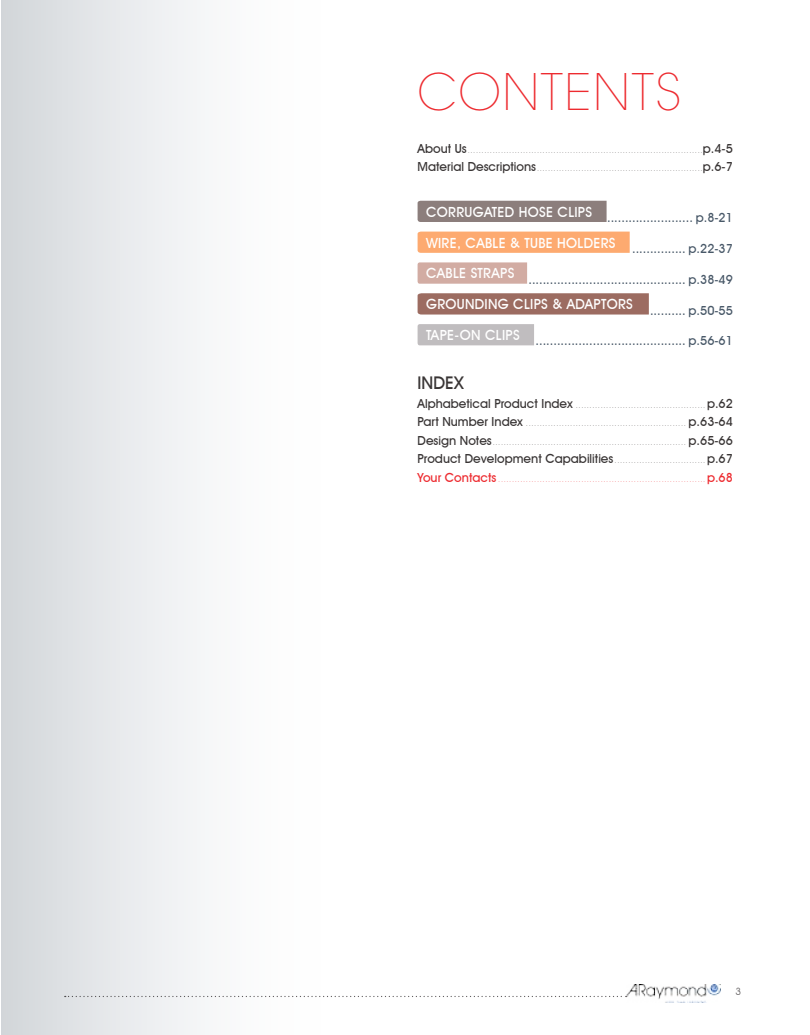
<style>
.page{position:relative;width:810px;height:1035px;background:#fff}
.page>*{position:absolute;margin:0;border:0;box-sizing:border-box;transform-origin:0 0}
.t1{font:200 50px "ITC Avant Garde Std";letter-spacing:.03em;color:#ed2b30}
.t2{font:500 17.5px "Avant Garde IT Cby BT";color:#393535}
.t3{font:500 14px "Avant Garde IT Cby BT";letter-spacing:.02em;color:#fff}
.t4{font:500 12.5px "Avant Garde IT Cby BT";color:#485868}
.t5{font:500 12.5px "Avant Garde IT Cby BT";color:#393535}
.t6{font:200 10px/18.5px "ITC Avant Garde Std";color:#393535}
.t7{font:200 10px "ITC Avant Garde Std";color:#ed2b30}
.t8{font:10px "Avant Garde IT Cby BT";color:#5a5758}
.s1{font-family:"Avant Garde IT Cby BT";font-weight:500;font-size:12.5px}
.s2{font-family:"ITC Avant Garde Std";font-weight:200;font-size:10px}
</style>
<div class="page">
<svg style="left:346px;top:996px;width:280px;height:1px"></svg>
<img style="left:626px;top:984px;width:95px;height:19px">
<div style="left:418px;top:201px;width:189px;height:21px;background:#8c7e7c"></div>
<div style="left:418px;top:232px;width:212px;height:21px;background:#fdaa70"></div>
<svg style="left:418px;top:262px;width:109px;height:22px;background:#d3aea6"></svg>
<svg style="left:418px;top:293px;width:231px;height:22px;background:#9f7166"></svg>
<div style="left:418px;top:324px;width:116px;height:21px;background:#c0bdbf"></div>
<div style="left:1px;top:1px;width:344px;height:1034px;background:linear-gradient(to right,#d6dadd,#fff)"></div>
<h1 class="t1" style="left:418px;top:62px;width:265px">CONTENTS</h1>
<p class="t6" style="left:418px;top:140px;width:317px"><span class="s1">About Us</span>.....................................................................................<span class="s1">p.4-5<br>Material Descriptions</span>............................................................<span class="s1">p.6-7</span></p>
<p class="t4" style="left:426px;top:210px;width:308px"><sup>CORRUGATED</sup> <sup>HOSE</sup> <sup>CLIPS</sup> ........................ p.8-21</p>
<h3 class="t3" style="left:426px;top:234px;width:308px">WIRE, CABLE &amp; TUBE HOLDERS <sub>...............</sub> <sub>p.22-37</sub></h3>
<p class="t4" style="left:426px;top:272px;width:308px"><sup>CABLE</sup> <sup>STRAPS</sup> ............................................ p.38-49</p>
<h3 class="t3" style="left:426px;top:296px;width:308px">GROUNDING CLIPS &amp; ADAPTORS <sub>..........</sub> <sub>p.50-55</sub></h3>
<p class="t4" style="left:426px;top:333px;width:308px"><sup>TAPE-ON</sup> <sup>CLIPS</sup> .......................................... p.56-61</p>
<h2 class="t2" style="left:418px;top:372px;width:48px">INDEX</h2>
<p class="t6" style="left:418px;top:395px;width:317px;text-align:justify"><span class="s1">Alphabetical Product Index</span> ...............................................<span class="s1">p.62<br>Part Number Index</span> .......................................................... <span class="s1">p.63-64<br>Design Notes</span>...................................................................... <span class="s1">p.65-66</span></p>
<p class="t5" style="left:418px;top:451px;width:317px">Product Development Capabilities<span class="s2">.................................</span>p.67</p>
<p class="t7" style="left:418px;top:472px;width:317px"><span class="s1">Your Contacts</span>...........................................................................<span class="s1">p.68</span></p>
<p class="t8" style="left:735px;top:985px;width:7px">3</p>
</div>
